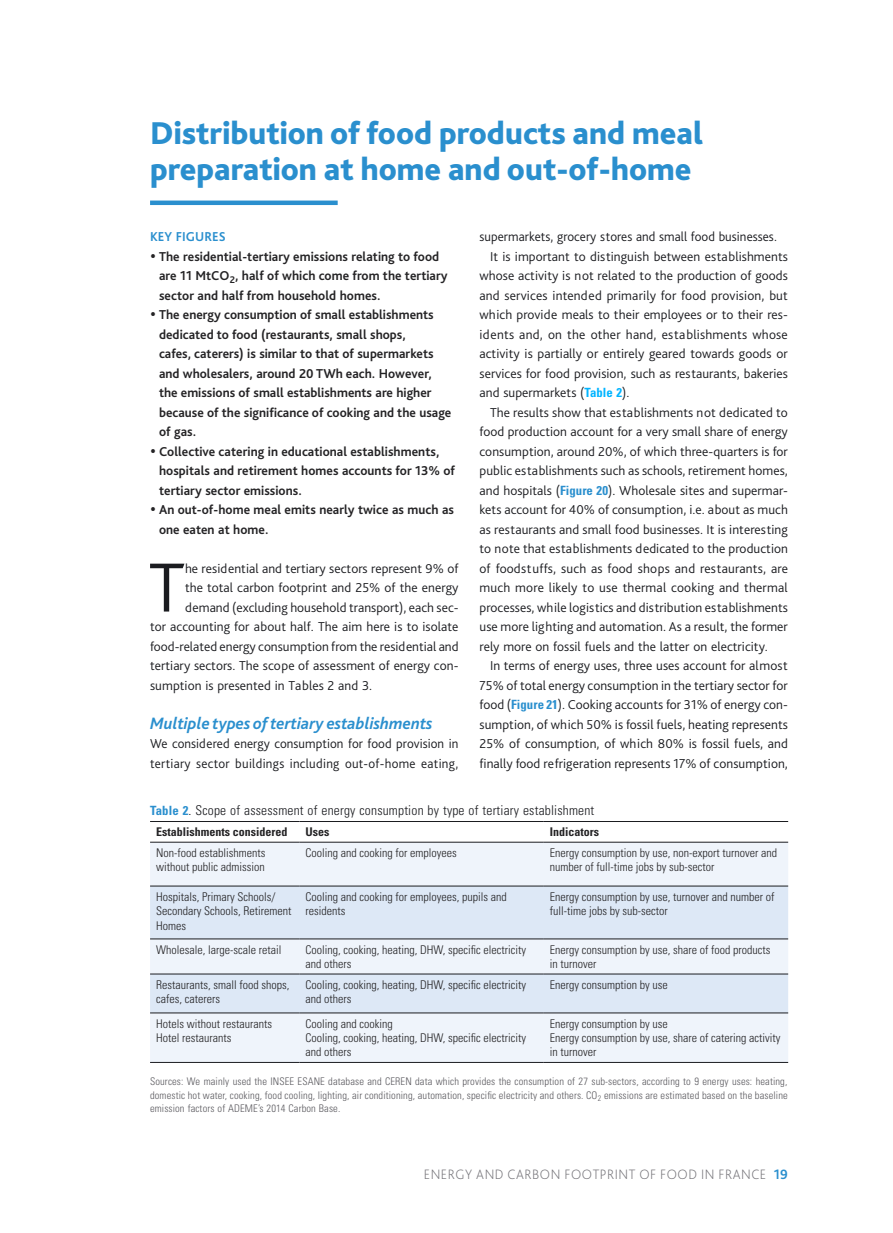
<style>
.page{position:relative;width:893px;height:1233px;background:#fff}
.page>*{position:absolute;margin:0;border:0;box-sizing:border-box;transform-origin:0 0}
._00_DDPP_Normal_Lett{font:300 72.75px "Bliss Pro";color:#1b1c20}
.t1{font:800 33px/36px "Bliss Pro";color:#2a8fce}
._11_DDPP_H2_WithoutS{font:italic 700 17.25px "Bliss Pro";color:#2a8fce}
.t2{font:200 14.25px "Bliss Pro";letter-spacing:.04em;color:#747378}
._00_DDPP_Normal{font:300 13.5px/19.5px "Bliss Pro";letter-spacing:.005em;color:#1b1c20;text-align:justify}
.t3{font:700 13.5px/19.5px "Bliss Pro";letter-spacing:.005em;color:#242325}
._00_DDPP_Normal_Lett-2{font:300 13.5px "Bliss Pro";letter-spacing:.005em;color:#1b1c20}
._00_DDPP_Normal1er{font:300 13.5px/19.5px "Bliss Pro";letter-spacing:.005em;color:#1b1c20}
._40_DDPP_Fig_Label{font:300 condensed 13.5px "Univers LT Std";letter-spacing:.015em;color:#1b1c20}
._00_DDPP_NormalCHIFF{font:700 13.5px "Bliss Pro";letter-spacing:.005em;color:#2a8fce}
.textetableau{font:300 condensed 12px/14.4px "Univers LT Std";color:#242325}
.textetableau-2{font:700 condensed 12px "Univers LT Std";color:#242325}
._52_DDPP_FigOrTab_No{font:300 condensed 10.5px/13.5px "Univers LT Std";letter-spacing:.01em;color:#5c5b60;text-align:justify}
.s1{font-family:"Univers LT Std";font-weight:700;font-stretch:condensed;font-size:12.75px;color:#00b4ff}
.s2{font-family:"Univers LT Std";font-weight:700;font-stretch:condensed;font-size:12.75px;color:#2a8fce}
.s3{font-weight:700;font-size:12.75px;color:#2a8fce}
.s4{font-weight:700;color:#2a8fce}
</style>
<div class="page">
<hr style="left:150px;top:201px;width:188px;height:4px;background:#2a8fce">
<div style="left:150px;top:843px;width:638px;height:219px;background:#eff4fb"></div>
<svg style="left:150px;top:887px;width:638px;height:126px;fill:#dde8f6"></svg>
<hr style="left:150px;top:842px;width:149px;height:1px;background:#1b1c20">
<hr style="left:299px;top:842px;width:244px;height:1px;background:#1b1c20">
<hr style="left:543px;top:842px;width:245px;height:1px;background:#1b1c20">
<hr style="left:150px;top:886px;width:149px;height:1px;background:#1b1c20">
<hr style="left:299px;top:886px;width:244px;height:1px;background:#1b1c20">
<hr style="left:543px;top:886px;width:245px;height:1px;background:#1b1c20">
<hr style="left:150px;top:939px;width:149px;height:1px;background:#1b1c20">
<hr style="left:299px;top:939px;width:244px;height:1px;background:#1b1c20">
<hr style="left:543px;top:939px;width:245px;height:1px;background:#1b1c20">
<hr style="left:150px;top:974px;width:149px;height:1px;background:#1b1c20">
<hr style="left:299px;top:974px;width:244px;height:1px;background:#1b1c20">
<hr style="left:543px;top:974px;width:245px;height:1px;background:#1b1c20">
<hr style="left:150px;top:1013px;width:149px;height:1px;background:#1b1c20">
<hr style="left:299px;top:1013px;width:244px;height:1px;background:#1b1c20">
<hr style="left:543px;top:1013px;width:245px;height:1px;background:#1b1c20">
<hr style="left:150px;top:1062px;width:149px;height:1px;background:#1b1c20">
<hr style="left:299px;top:1062px;width:244px;height:1px;background:#1b1c20">
<hr style="left:543px;top:1062px;width:245px;height:1px;background:#1b1c20">
<hr style="left:150px;top:821px;width:149px;height:1px;background:#1b1c20">
<hr style="left:299px;top:821px;width:244px;height:1px;background:#1b1c20">
<hr style="left:543px;top:821px;width:245px;height:1px;background:#1b1c20">
<p class="t1" style="left:150px;top:115px;width:554px">Distribution of food products and meal preparation at home and out-of-home</p>
<p class="_00_DDPP_Normal1er" style="left:479px;top:226px;width:299px">supermarkets, grocery stores and small food businesses.</p>
<p class="_00_DDPP_Normal" style="left:479px;top:246px;width:310px;text-indent:10px">It is important to distinguish between establishments whose activity is not related to the production of goods and services intended primarily for food provision, but which provide meals to their employees or to their res&shy;idents and, on the other hand, establishments whose activity is partially or entirely geared towards goods or services for food provision, such as restaurants, bakeries and supermarkets (<span class="s1">Table 2</span>).</p>
<p class="_00_DDPP_Normal" style="left:479px;top:402px;width:310px;text-indent:10px">The results show that establishments not dedicated to food production account for a very small share of energy consumption, around 20%, of which three-quarters is for public establishments such as schools, retirement homes, and hospitals (<span class="s2">Figure 20</span>). Wholesale sites and supermar&shy;kets account for 40% of consumption, i.e. about as much as restaurants and small food businesses. It is interesting to note that establishments dedicated to the production of foodstuffs, such as food shops and restaurants, are much more likely to use thermal cooking and thermal processes, while logistics and distribution establishments use more lighting and automation. As a result, the former rely more on fossil fuels and the latter on electricity.</p>
<p class="_00_DDPP_Normal" style="left:479px;top:655px;width:310px;text-indent:10px">In terms of energy uses, three uses account for almost 75% of total energy consumption in the tertiary sector for food (<span class="s2">Figure 21</span>). Cooking accounts for 31% of energy con&shy;sumption, of which 50% is fossil fuels, heating represents 25% of consumption, of which 80% is fossil fuels, and finally food refrigeration represents 17% of consumption,</p>
<p class="_40_DDPP_Fig_Label" style="left:150px;top:802px;width:446px"><span class="s3">Table 2</span>. Scope of assessment of energy consumption by type of tertiary establishment</p>
<p class="textetableau-2" style="left:156px;top:825px;width:133px">Establishments considered</p>
<p class="textetableau-2" style="left:305px;top:825px;width:25px">Uses</p>
<p class="textetableau-2" style="left:549px;top:825px;width:51px">Indicators</p>
<p class="textetableau" style="left:156px;top:845px;width:111px">Non-food establishments without public admission</p>
<p class="textetableau" style="left:305px;top:845px;width:153px">Cooling and cooking for employees</p>
<p class="textetableau" style="left:549px;top:845px;width:229px">Energy consumption by use, non-export turnover and number of full-time jobs by sub-sector</p>
<p class="textetableau" style="left:156px;top:889px;width:137px">Hospitals, Primary Schools/<br>Secondary Schools, Retirement<br>Homes</p>
<p class="textetableau" style="left:305px;top:889px;width:203px">Cooling and cooking for employees, pupils and residents</p>
<p class="textetableau" style="left:549px;top:889px;width:226px">Energy consumption by use, turnover and number of full-time jobs by sub-sector</p>
<p class="textetableau" style="left:156px;top:942px;width:127px">Wholesale, large-scale retail</p>
<p class="textetableau" style="left:305px;top:942px;width:222px">Cooling, cooking, heating, DHW, specific electricity and others</p>
<p class="textetableau" style="left:549px;top:942px;width:222px">Energy consumption by use, share of food products in turnover</p>
<p class="textetableau" style="left:156px;top:977px;width:135px">Restaurants, small food shops, cafes, caterers</p>
<p class="textetableau" style="left:305px;top:977px;width:222px">Cooling, cooking, heating, DHW, specific electricity and others</p>
<p class="textetableau" style="left:549px;top:977px;width:119px">Energy consumption by use</p>
<p class="textetableau" style="left:156px;top:1016px;width:117px">Hotels without restaurants</p>
<p class="textetableau" style="left:156px;top:1031px;width:77px">Hotel restaurants</p>
<p class="_00_DDPP_NormalCHIFF" style="left:150px;top:228px;width:77px">KEY FIGURES</p>
<p class="t3" style="left:159px;top:246px;width:290px">The residential-tertiary emissions relating to food are 11 MtCO<sub>2</sub>, half of which come from the tertiary sector and half from household homes.</p>
<p class="t3" style="left:159px;top:305px;width:294px">The energy consumption of small establishments dedicated to food (restaurants, small shops,<br>cafes, caterers) is similar to that of supermarkets and wholesalers, around 20 TWh each. However, the emissions of small establishments are higher because of the significance of cooking and the usage of gas.</p>
<p class="t3" style="left:159px;top:441px;width:297px">Collective catering in educational establishments, hospitals and retirement homes accounts for 13% of tertiary sector emissions.</p>
<p class="t3" style="left:159px;top:500px;width:296px">An out-of-home meal emits nearly twice as much as one eaten at home.</p>
<p class="_00_DDPP_Normal_Lett" style="left:149px;top:542px;width:38px">T</p>
<p class="_00_DDPP_Normal_Lett-2" style="left:185px;top:560px;width:275px">he residential and tertiary sectors represent 9% of</p>
<p class="_00_DDPP_Normal_Lett-2" style="left:185px;top:579px;width:275px">the total carbon footprint and 25% of the energy</p>
<p class="_00_DDPP_Normal_Lett-2" style="left:185px;top:599px;width:275px">demand (excluding household transport), each sec-</p>
<p class="_00_DDPP_Normal_Lett-2" style="left:150px;top:618px;width:310px">tor accounting for about half. The aim here is to isolate</p>
<p class="_00_DDPP_Normal_Lett-2" style="left:150px;top:638px;width:310px">food-related energy consumption from the residential and</p>
<p class="_00_DDPP_Normal_Lett-2" style="left:150px;top:657px;width:310px">tertiary sectors. The scope of assessment of energy con-</p>
<p class="_00_DDPP_Normal_Lett-2" style="left:150px;top:677px;width:224px">sumption is presented in Tables 2 and 3.</p>
<p class="_11_DDPP_H2_WithoutS" style="left:150px;top:712px;width:284px">Multiple types of tertiary establishments</p>
<p class="_00_DDPP_Normal1er" style="left:150px;top:733px;width:310px">We considered energy consumption for food provision in tertiary sector buildings including out-of-home eating,</p>
<p class="textetableau" style="left:305px;top:1016px;width:89px">Cooling and cooking</p>
<p class="textetableau" style="left:305px;top:1031px;width:222px">Cooling, cooking, heating, DHW, specific electricity and others</p>
<p class="textetableau" style="left:549px;top:1016px;width:119px">Energy consumption by use</p>
<p class="textetableau" style="left:549px;top:1031px;width:232px">Energy consumption by use, share of catering activity in turnover</p>
<p class="_52_DDPP_FigOrTab_No" style="left:150px;top:1075px;width:639px">Sources: We mainly used the INSEE ESANE database and CEREN data which provides the consumption of 27 sub-sectors, according to 9 energy uses: heating, domestic hot water, cooking, food cooling, lighting, air conditioning, automation, specific electricity and others. CO<sub>2</sub> emissions are estimated based on the baseline emission factors of ADEME’s 2014 Carbon Base.</p>
<p class="t2" style="left:424px;top:1166px;width:365px">ENERGY AND CARBON FOOTPRINT OF FOOD IN FRANCE <span class="s4">19</span></p>
</div>
